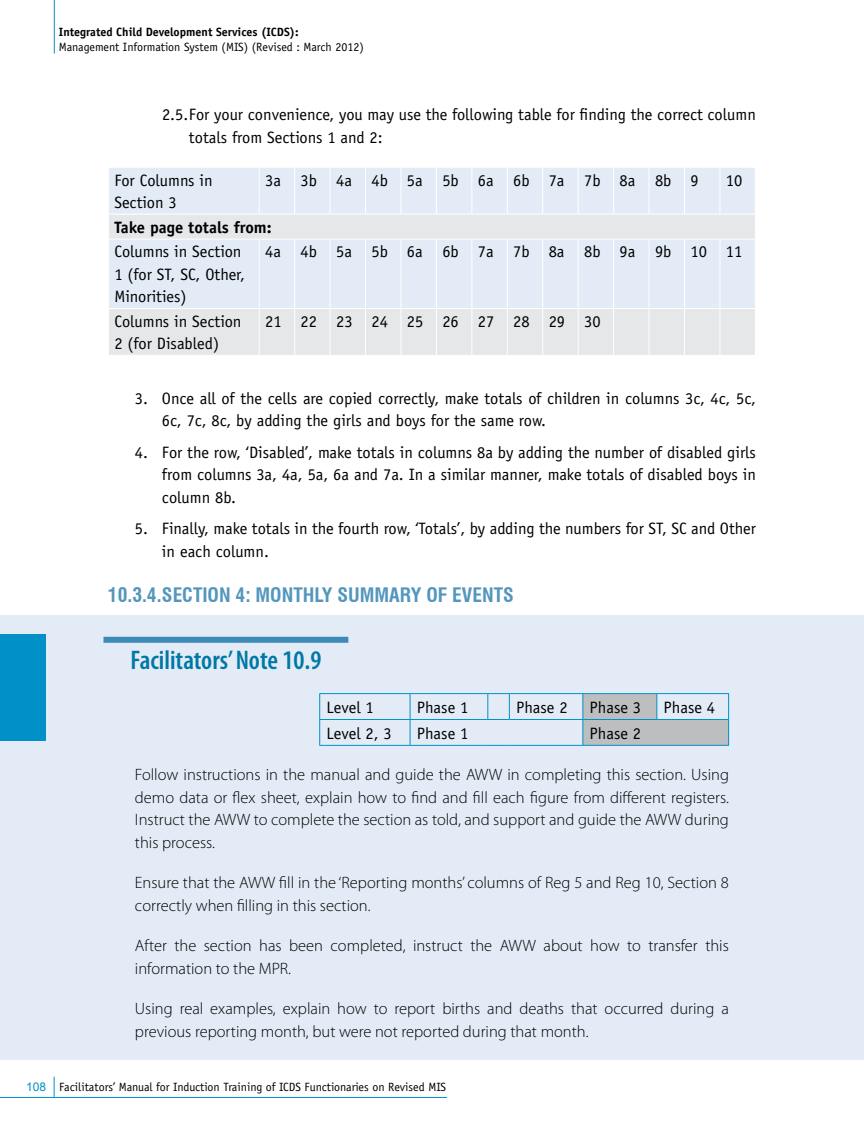
<style>
.page{position:relative;width:864px;height:1134px;background:#fff}
.page>*{position:absolute;margin:0;border:0;box-sizing:border-box;transform-origin:0 0}
.t1{font:600 condensed 27px "Myriad Pro";color:#0078a7}
.t2{font:700 condensed 19.5px "Swiss 721 BT";color:#5496bd}
.t3{font:16.5px/22.5px "Officina Sans";color:#000}
.t4{font:300 16.5px/22.5px "Myriad Pro";color:#000}
.t5{font:700 16.5px "Officina Sans";color:#000}
.t6{font:12px "Officina Sans";color:#000}
.t7{font:700 12px "Officina Sans";color:#000}
.s1{font-family:"Arial";color:#0091c8}
</style>
<div class="page">
<hr style="left:54px;top:0;width:1px;height:54px;background:#0091c8">
<hr style="left:0;top:1097px;width:447px;height:1px;background:#0091c8">
<svg style="left:54px;top:1077px;width:1px;height:20px"></svg>
<div style="left:0;top:615px;width:864px;height:444px;background:#e3ecf6"></div>
<div style="left:0;top:635px;width:45px;height:106px;background:#0091c8"></div>
<div style="left:104px;top:637px;width:244px;height:6px;background:#3c8bb6"></div>
<div style="left:109px;top:168px;width:646px;height:46px;background:#e3ecf6"></div>
<svg style="left:109px;top:215px;width:646px;height:140px;background:#e4e9ef"></svg>
<hr style="left:259px;top:168px;width:1px;height:46px;background:#fff">
<hr style="left:294px;top:168px;width:1px;height:46px;background:#fff">
<hr style="left:330px;top:168px;width:1px;height:46px;background:#fff">
<hr style="left:365px;top:168px;width:1px;height:46px;background:#fff">
<hr style="left:401px;top:168px;width:1px;height:46px;background:#fff">
<hr style="left:436px;top:168px;width:1px;height:46px;background:#fff">
<hr style="left:471px;top:168px;width:1px;height:46px;background:#fff">
<hr style="left:507px;top:168px;width:1px;height:46px;background:#fff">
<hr style="left:542px;top:168px;width:1px;height:46px;background:#fff">
<hr style="left:578px;top:168px;width:1px;height:46px;background:#fff">
<hr style="left:613px;top:168px;width:1px;height:46px;background:#fff">
<hr style="left:649px;top:168px;width:1px;height:46px;background:#fff">
<hr style="left:684px;top:168px;width:1px;height:46px;background:#fff">
<hr style="left:720px;top:168px;width:1px;height:46px;background:#fff">
<hr style="left:108px;top:239px;width:151px;height:1px;background:#fff">
<hr style="left:259px;top:239px;width:36px;height:1px;background:#fff">
<hr style="left:259px;top:239px;width:1px;height:69px;background:#fff">
<hr style="left:295px;top:239px;width:35px;height:1px;background:#fff">
<hr style="left:294px;top:239px;width:1px;height:69px;background:#fff">
<hr style="left:330px;top:239px;width:36px;height:1px;background:#fff">
<hr style="left:330px;top:239px;width:1px;height:69px;background:#fff">
<hr style="left:366px;top:239px;width:35px;height:1px;background:#fff">
<hr style="left:365px;top:239px;width:1px;height:69px;background:#fff">
<hr style="left:401px;top:239px;width:35px;height:1px;background:#fff">
<hr style="left:401px;top:239px;width:1px;height:69px;background:#fff">
<hr style="left:436px;top:239px;width:36px;height:1px;background:#fff">
<hr style="left:436px;top:239px;width:1px;height:69px;background:#fff">
<hr style="left:472px;top:239px;width:35px;height:1px;background:#fff">
<hr style="left:471px;top:239px;width:1px;height:69px;background:#fff">
<hr style="left:507px;top:239px;width:36px;height:1px;background:#fff">
<hr style="left:507px;top:239px;width:1px;height:69px;background:#fff">
<hr style="left:543px;top:239px;width:35px;height:1px;background:#fff">
<hr style="left:542px;top:239px;width:1px;height:69px;background:#fff">
<hr style="left:578px;top:239px;width:36px;height:1px;background:#fff">
<hr style="left:578px;top:239px;width:1px;height:69px;background:#fff">
<hr style="left:614px;top:239px;width:35px;height:1px;background:#fff">
<hr style="left:613px;top:239px;width:1px;height:69px;background:#fff">
<hr style="left:649px;top:239px;width:36px;height:1px;background:#fff">
<hr style="left:649px;top:239px;width:1px;height:69px;background:#fff">
<hr style="left:685px;top:239px;width:35px;height:1px;background:#fff">
<hr style="left:684px;top:239px;width:1px;height:69px;background:#fff">
<hr style="left:720px;top:239px;width:36px;height:1px;background:#fff">
<hr style="left:720px;top:239px;width:1px;height:69px;background:#fff">
<hr style="left:108px;top:308px;width:151px;height:1px;background:#fff">
<hr style="left:259px;top:308px;width:36px;height:1px;background:#fff">
<hr style="left:259px;top:309px;width:1px;height:46px;background:#fff">
<hr style="left:295px;top:308px;width:35px;height:1px;background:#fff">
<hr style="left:294px;top:309px;width:1px;height:46px;background:#fff">
<hr style="left:330px;top:308px;width:36px;height:1px;background:#fff">
<hr style="left:330px;top:309px;width:1px;height:46px;background:#fff">
<hr style="left:366px;top:308px;width:35px;height:1px;background:#fff">
<hr style="left:365px;top:309px;width:1px;height:46px;background:#fff">
<hr style="left:401px;top:308px;width:35px;height:1px;background:#fff">
<hr style="left:401px;top:309px;width:1px;height:46px;background:#fff">
<hr style="left:436px;top:308px;width:36px;height:1px;background:#fff">
<hr style="left:436px;top:309px;width:1px;height:46px;background:#fff">
<hr style="left:472px;top:308px;width:35px;height:1px;background:#fff">
<hr style="left:471px;top:309px;width:1px;height:46px;background:#fff">
<hr style="left:507px;top:308px;width:36px;height:1px;background:#fff">
<hr style="left:507px;top:309px;width:1px;height:46px;background:#fff">
<hr style="left:543px;top:308px;width:35px;height:1px;background:#fff">
<hr style="left:542px;top:309px;width:1px;height:46px;background:#fff">
<hr style="left:578px;top:308px;width:36px;height:1px;background:#fff">
<hr style="left:578px;top:309px;width:1px;height:46px;background:#fff">
<hr style="left:614px;top:308px;width:35px;height:1px;background:#fff">
<hr style="left:613px;top:309px;width:1px;height:46px;background:#fff">
<hr style="left:649px;top:308px;width:36px;height:1px;background:#fff">
<hr style="left:649px;top:309px;width:1px;height:46px;background:#fff">
<hr style="left:685px;top:308px;width:35px;height:1px;background:#fff">
<hr style="left:684px;top:309px;width:1px;height:46px;background:#fff">
<hr style="left:720px;top:308px;width:36px;height:1px;background:#fff">
<hr style="left:720px;top:309px;width:1px;height:46px;background:#fff">
<hr style="left:319px;top:693px;width:91px;height:1px;background:#0091c8">
<hr style="left:410px;top:693px;width:78px;height:1px;background:#0091c8">
<hr style="left:509px;top:693px;width:74px;height:1px;background:#0091c8">
<hr style="left:583px;top:693px;width:74px;height:1px;background:#0091c8">
<hr style="left:657px;top:693px;width:72px;height:1px;background:#0091c8">
<hr style="left:319px;top:719px;width:91px;height:1px;background:#0091c8">
<svg style="left:319px;top:694px;width:1px;height:51px"></svg>
<hr style="left:410px;top:719px;width:78px;height:1px;background:#0091c8">
<svg style="left:410px;top:694px;width:1px;height:51px"></svg>
<svg style="left:487px;top:693px;width:23px;height:27px"></svg>
<hr style="left:509px;top:719px;width:74px;height:1px;background:#0091c8">
<svg style="left:582px;top:694px;width:147px;height:51px"></svg>
<hr style="left:319px;top:745px;width:91px;height:1px;background:#0091c8">
<hr style="left:410px;top:745px;width:78px;height:1px;background:#0091c8">
<svg style="left:488px;top:745px;width:21px;height:1px"></svg>
<hr style="left:509px;top:745px;width:74px;height:1px;background:#0091c8">
<hr style="left:583px;top:745px;width:74px;height:1px;background:#0091c8">
<hr style="left:657px;top:745px;width:72px;height:1px;background:#0091c8">
<p class="t7" style="left:59px;top:25px;width:241px">Integrated Child Development Services (ICDS):</p>
<p class="t6" style="left:59px;top:40px;width:306px">Management Information System (MIS) (Revised : March 2012)</p>
<p class="t3" style="left:189px;top:104px;width:568px;text-indent:-27px">2.5.For your convenience, you may use the following table for finding the correct column totals from Sections 1 and 2:</p>
<p class="t3" style="left:114px;top:169px;width:100px">For Columns in<br>Section 3</p>
<p class="t3" style="left:265px;top:169px;width:435px">3a 3b 4a 4b 5a 5b 6a 6b 7a 7b 8a 8b 9</p>
<p class="t3" style="left:726px;top:169px;width:18px">10</p>
<p class="t5" style="left:114px;top:217px;width:159px">Take page totals from:</p>
<p class="t3" style="left:114px;top:241px;width:132px">Columns in Section<br>1 (for ST, SC, Other,<br>Minorities)</p>
<p class="t3" style="left:265px;top:241px;width:479px">4a 4b 5a 5b 6a 6b 7a 7b 8a 8b 9a 9b 10 11</p>
<p class="t3" style="left:114px;top:310px;width:129px">Columns in Section<br>2 (for Disabled)</p>
<p class="t3" style="left:265px;top:310px;width:337px">21 22 23 24 25 26 27 28 29 30</p>
<p class="t3" style="left:162px;top:387px;width:596px;text-indent:-27px">3. Once all of the cells are copied correctly, make totals of children in columns 3c, 4c, 5c,<br>6c, 7c, 8c, by adding the girls and boys for the same row.</p>
<p class="t3" style="left:162px;top:441px;width:596px;text-align:justify;text-indent:-27px">4. For the row, ‘Disabled’, make totals in columns 8a by adding the number of disabled girls from columns 3a, 4a, 5a, 6a and 7a. In a similar manner, make totals of disabled boys in column 8b.</p>
<p class="t3" style="left:162px;top:517px;width:596px;text-indent:-27px">5. Finally, make totals in the fourth row, ‘Totals’, by adding the numbers for ST, SC and Other in each column.</p>
<p class="t2" style="left:108px;top:583px;width:160px">10.3.4.SECTION 4: MONTHLY</p>
<p class="t2" style="left:337px;top:583px;width:24px">SUMMARY</p>
<p class="t2" style="left:426px;top:583px;width:37px">OF EVENT</p>
<p class="t2" style="left:503px;top:583px;width:12px">S</p>
<h1 class="t1" style="left:130px;top:646px;width:192px">Facilitators’ Note 10.9</h1>
<p class="t3" style="left:326px;top:696px;width:49px">Level 1</p>
<p class="t3" style="left:417px;top:696px;width:53px">Phase 1</p>
<p class="t3" style="left:516px;top:696px;width:53px">Phase 2</p>
<p class="t3" style="left:590px;top:696px;width:53px">Phase 3</p>
<p class="t3" style="left:664px;top:696px;width:53px">Phase 4</p>
<p class="t3" style="left:326px;top:722px;width:67px">Level 2, 3</p>
<p class="t3" style="left:417px;top:722px;width:53px">Phase 1</p>
<p class="t3" style="left:590px;top:722px;width:53px">Phase 2</p>
<p class="t4" style="left:135px;top:764px;width:596px;text-align:justify">Follow instructions in the manual and guide the AWW in completing this section. Using demo data or flex sheet, explain how to find and fill each figure from different registers.<br>Instruct the AWW to complete the section as told, and support and guide the AWW during this process.</p>
<p class="t4" style="left:135px;top:872px;width:595px">Ensure that the AWW fill in the ‘Reporting months’ columns of Reg 5 and Reg 10, Section 8 correctly when filling in this section.</p>
<p class="t4" style="left:135px;top:935px;width:595px">After the section has been completed, instruct the AWW about how to transfer this information to the MPR.</p>
<p class="t4" style="left:135px;top:998px;width:595px">Using real examples, explain how to report births and deaths that occurred during a previous reporting month, but were not reported during that month.</p>
<p class="t6" style="left:26px;top:1080px;width:422px"><span class="s1">108</span> Facilitators’ Manual for Induction Training of ICDS Functionaries on Revised MIS</p>
</div>
